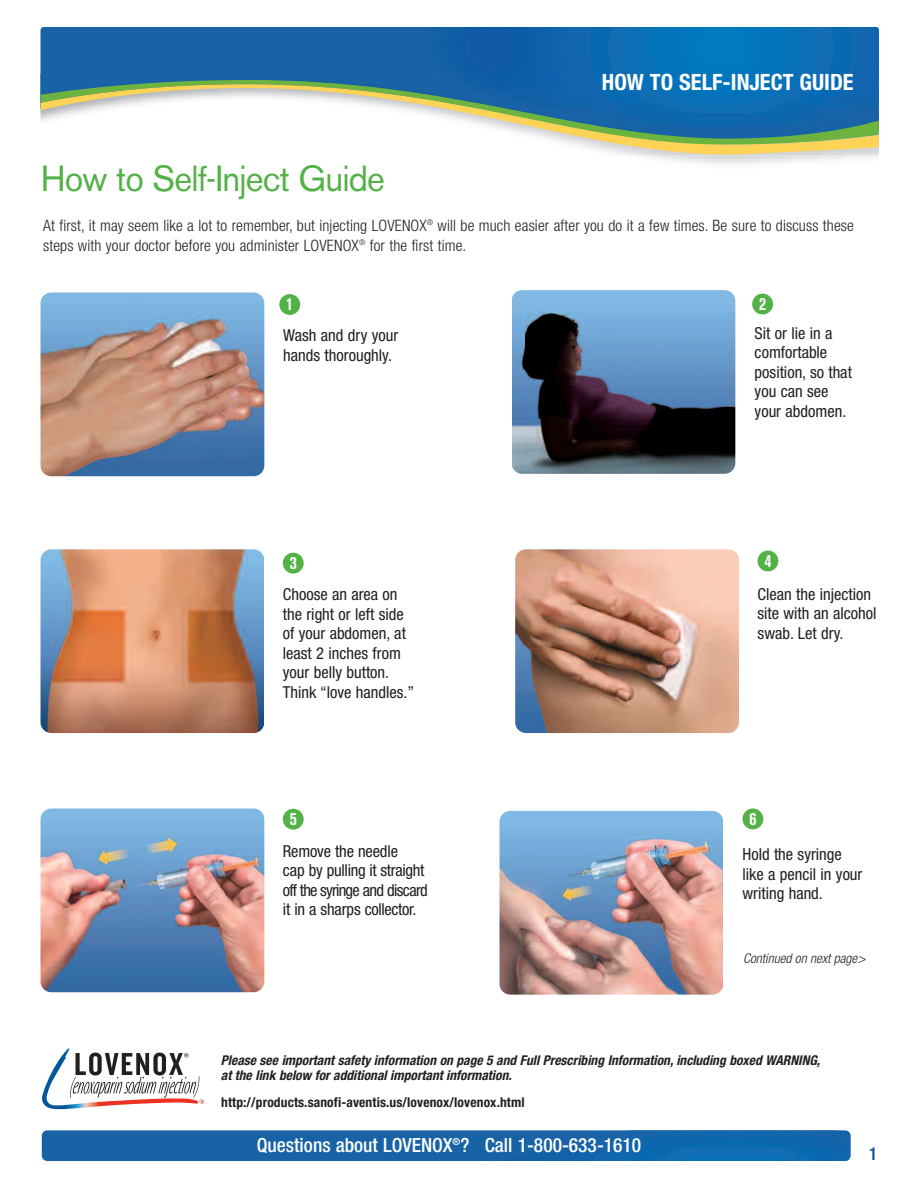
<style>
.page{position:relative;width:918px;height:1188px;background:#fff}
.page>*{position:absolute;margin:0;border:0;box-sizing:border-box;transform-origin:0 0}
.t1{font:36px "Akzidenz Grotesk BE";letter-spacing:-.025em;color:#53b247;scale:.95 1}
.t2{font:700 condensed 22.5px "Helvetica Neue";color:#fff}
.t3{font:500 condensed 19.5px "Helvetica Neue";color:#fff}
.t4{font:500 condensed 18px "Helvetica Neue";color:#01529a}
.t5{font:700 condensed 17.85px "Akzidenz Grotesk BE";color:#fff}
.t6{font:condensed 16.5px/19.5px "Helvetica Neue";color:#231f20}
.t7{font:condensed 16.5px/19.5px "Helvetica Neue";letter-spacing:-.02em;color:#231f20}
.t8{font:300 condensed 15.75px/19.5px "Helvetica Neue";letter-spacing:.01em;color:#231f20}
.t9{font:italic 700 condensed 13.5px/15px "Helvetica Neue";color:#231f20}
.t10{font:700 condensed 13.5px "Helvetica Neue";letter-spacing:.01em;color:#231f20}
.t11{font:italic 300 condensed 13.5px "Helvetica Neue";color:#231f20}
</style>
<div class="page">
<div style="left:40px;top:27px;width:377px;height:47px;background:#1863a6"></div>
<img style="left:417px;top:27px;width:462px;height:47px">
<div style="left:40px;top:74px;width:393px;height:6px;background:#1863a6"></div>
<img style="left:433px;top:74px;width:446px;height:6px">
<svg style="left:40px;top:80px;width:839px;height:4px;background:#1e739b"></svg>
<svg style="left:40px;top:84px;width:839px;height:77px"></svg>
<div style="left:42px;top:1130px;width:443px;height:31px;background:#1863a6"></div>
<img style="left:485px;top:1130px;width:365px;height:31px">
<svg style="left:42px;top:1048px;width:162px;height:61px"></svg>
<img style="left:515px;top:549px;width:223px;height:184px;border-radius:11px">
<img style="left:40px;top:809px;width:224px;height:183px;border-radius:11px">
<img style="left:513px;top:290px;width:222px;height:184px;border-radius:11px">
<img style="left:40px;top:293px;width:224px;height:183px;border-radius:11px">
<img style="left:40px;top:549px;width:223px;height:184px;border-radius:11px">
<div style="left:279px;top:294px;width:21px;height:21px;background:#53b247;border-radius:50%"></div>
<div style="left:752px;top:294px;width:21px;height:20px;background:#53b247;border-radius:50%"></div>
<div style="left:283px;top:553px;width:21px;height:21px;background:#53b247;border-radius:50%"></div>
<div style="left:758px;top:551px;width:20px;height:20px;background:#53b247;border-radius:50%"></div>
<div style="left:283px;top:809px;width:21px;height:21px;background:#53b247;border-radius:50%"></div>
<img style="left:500px;top:811px;width:223px;height:184px;border-radius:11px">
<div style="left:742px;top:809px;width:21px;height:20px;background:#53b247;border-radius:50%"></div>
<h2 class="t2" style="left:602px;top:74px;width:253px">HOW TO SELF-INJECT GUIDE</h2>
<h1 class="t1" style="left:41px;top:165px;width:364px">How to Self-Inject Guide</h1>
<p class="t8" style="left:43px;top:217px;width:812px">At first, it may seem like a lot to remember, but injecting LOVENOX<sup>®</sup> will be much easier after you do it a few times. Be sure to discuss these steps with your doctor before you administer LOVENOX<sup>®</sup> for the first time.</p>
<p class="t5" style="left:286px;top:298px;width:9px">1</p>
<p class="t5" style="left:759px;top:297px;width:9px">2</p>
<p class="t6" style="left:283px;top:327px;width:117px">Wash and dry your hands thoroughly.</p>
<p class="t6" style="left:755px;top:325px;width:99px">Sit or lie in a comfortable position, so that you can see your abdomen.</p>
<p class="t5" style="left:290px;top:556px;width:9px">3</p>
<p class="t5" style="left:764px;top:554px;width:9px">4</p>
<p class="t6" style="left:283px;top:586px;width:133px">Choose an area on the right or left side of your abdomen, at least 2 inches from your belly button.<br>Think “love handles.”</p>
<p class="t5" style="left:290px;top:812px;width:9px">5</p>
<p class="t7" style="left:283px;top:842px;width:147px">Remove the needle<br>cap by pulling it straight off the syringe and discard it in a sharps collector.</p>
<p class="t6" style="left:758px;top:586px;width:121px">Clean the injection site with an alcohol swab. Let dry.</p>
<p class="t5" style="left:749px;top:812px;width:9px">6</p>
<p class="t6" style="left:742px;top:846px;width:122px">Hold the syringe like a pencil in your writing hand.</p>
<p class="t11" style="left:743px;top:954px;width:124px">Continued on next page&gt;</p>
<p class="t9" style="left:221px;top:1054px;width:601px">Please see important safety information on page 5 and Full Prescribing Information, including boxed WARNING, at the link below for additional important information.</p>
<p class="t10" style="left:221px;top:1097px;width:305px">http://products.sanofi-aventis.us/lovenox/lovenox.html</p>
<p class="t3" style="left:257px;top:1138px;width:386px">Questions about LOVENOX<sup>®</sup>? Call 1-800-633-1610</p>
<p class="t4" style="left:869px;top:1148px;width:10px">1</p>
</div>
